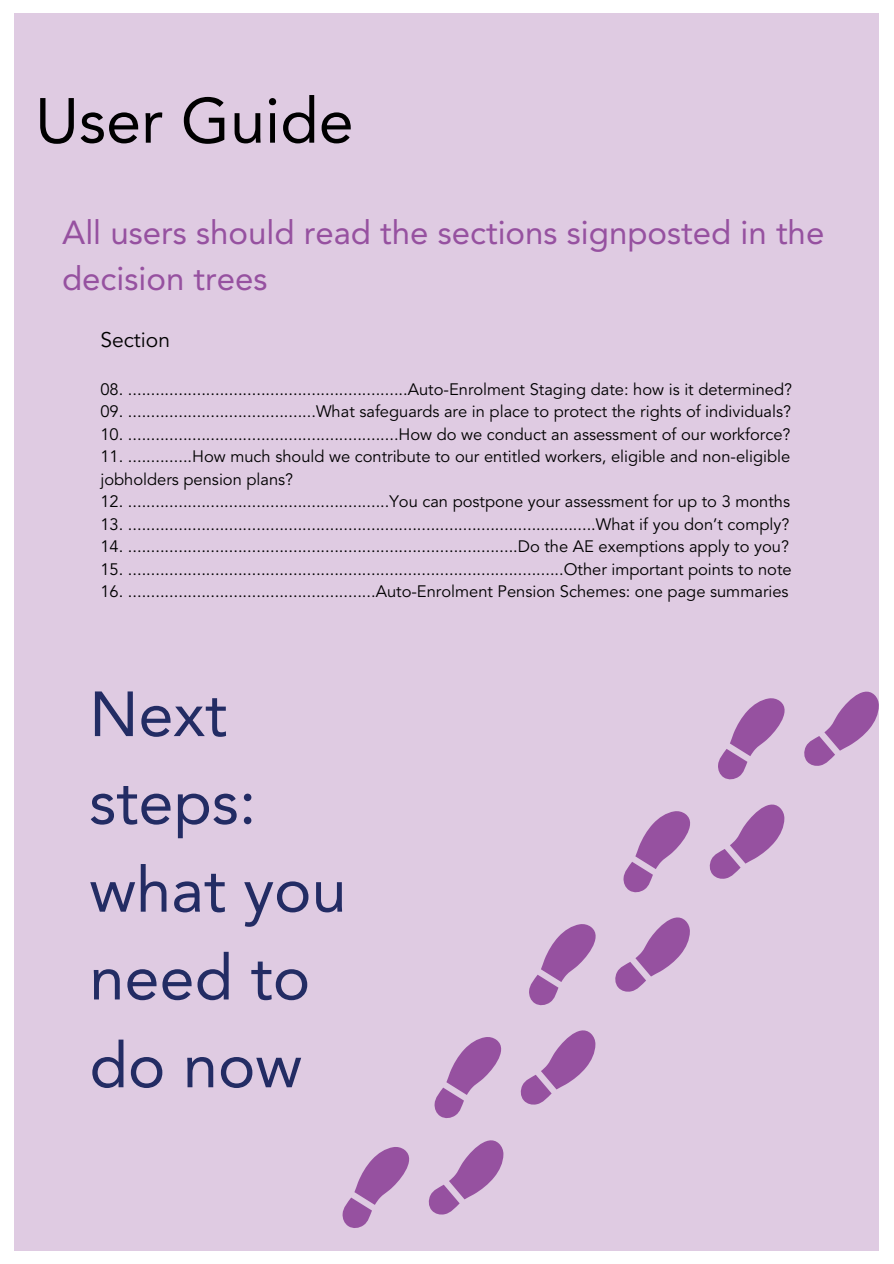
<style>
.page{position:relative;width:894px;height:1264px;background:#fff}
.page>*{position:absolute;margin:0;border:0;box-sizing:border-box;transform-origin:0 0}
.t1{font:63px/87.8px "Avenir LT Std";color:#232c64}
.t2{font:63px "Avenir LT Std";color:#000}
.t3{font:33px/46.2px "Avenir LT Std";color:#9651a0}
.t4{font:21px "Avenir LT Std";color:#000}
.t5{font:16.5px/22.5px "Avenir LT Std";color:#000}
</style>
<div class="page">
<div style="left:15px;top:13px;width:863px;height:1237px;background:#dfcbe2"></div>
<svg style="left:428px;top:1140px;width:75px;height:75px"></svg>
<svg style="left:342px;top:1147px;width:68px;height:81px"></svg>
<svg style="left:520px;top:1030px;width:75px;height:75px"></svg>
<svg style="left:434px;top:1037px;width:68px;height:81px"></svg>
<svg style="left:615px;top:917px;width:74px;height:75px"></svg>
<svg style="left:529px;top:924px;width:67px;height:82px"></svg>
<svg style="left:709px;top:804px;width:75px;height:75px"></svg>
<svg style="left:623px;top:811px;width:68px;height:82px"></svg>
<svg style="left:804px;top:691px;width:74px;height:75px"></svg>
<svg style="left:718px;top:698px;width:67px;height:82px"></svg>
<h1 class="t2" style="left:35px;top:95px;width:320px">User Guide</h1>
<p class="t3" style="left:62px;top:212px;width:763px">All users should read the sections signposted in the decision trees</p>
<h1 class="t4" style="left:100px;top:331px;width:71px">Section</h1>
<h2 class="t5" style="left:100px;top:379px;width:693px">08. .............................................................Auto-Enrolment Staging date: how is it determined?</h2>
<h3 class="t5" style="left:100px;top:402px;width:692px">09. .........................................What safeguards are in place to protect the rights of individuals?</h3>
<p class="t5" style="left:100px;top:424px;width:691px">10. ...........................................................How do we conduct an assessment of our workforce?</p>
<p class="t5" style="left:100px;top:447px;width:691px">11. ..............How much should we contribute to our entitled workers, eligible and non-eligible jobholders pension plans?</p>
<p class="t5" style="left:100px;top:492px;width:691px">12. .........................................................You can postpone your assessment for up to 3 months</p>
<p class="t5" style="left:100px;top:514px;width:690px">13. ......................................................................................................What if you don’t comply?</p>
<p class="t5" style="left:100px;top:537px;width:690px">14. .....................................................................................Do the AE exemptions apply to you?</p>
<p class="t5" style="left:100px;top:559px;width:692px">15. ...............................................................................................Other important points to note</p>
<p class="t5" style="left:100px;top:582px;width:689px">16. ......................................................Auto-Enrolment Pension Schemes: one page summaries</p>
<p class="t1" style="left:89px;top:676px;width:258px">Next steps: what you need to do now</p>
</div>
